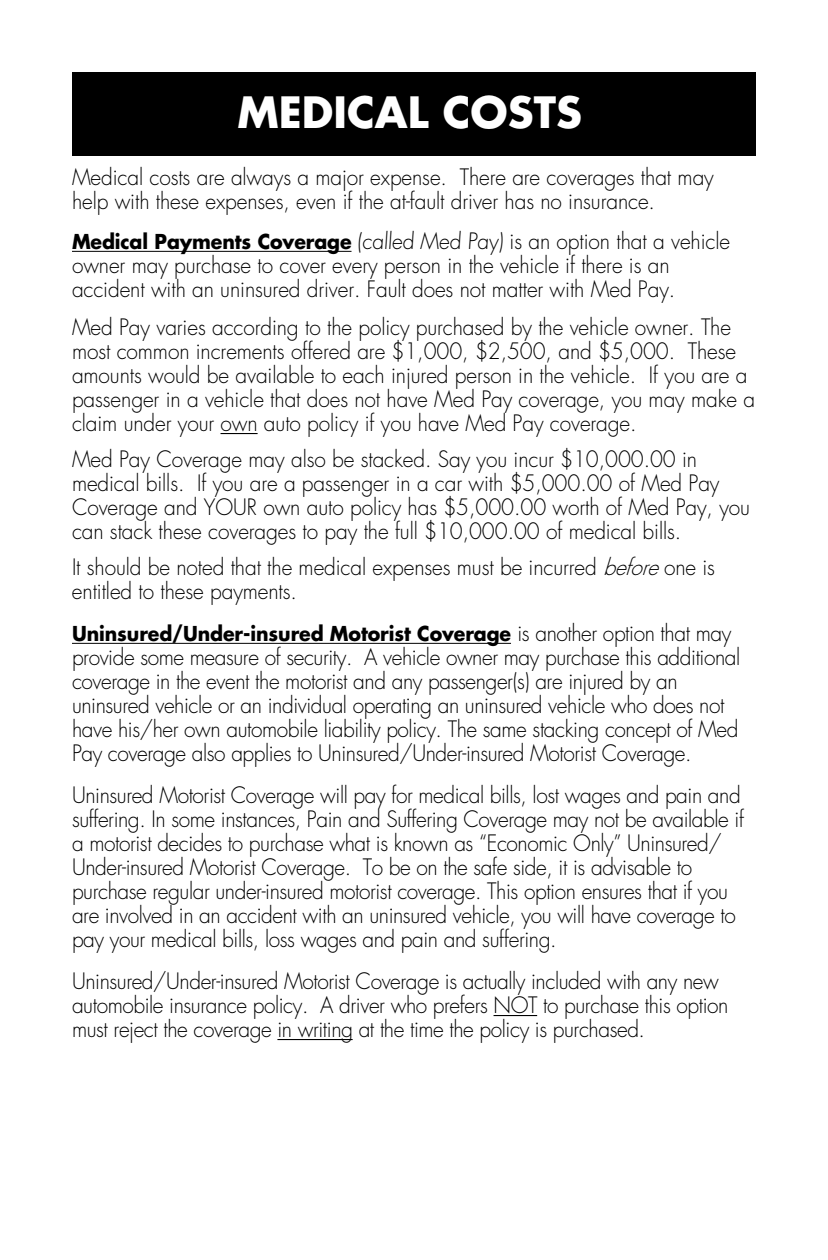
<style>
.page{position:relative;width:828px;height:1260px;background:#fff}
.page>*{position:absolute;margin:0;border:0;box-sizing:border-box;transform-origin:0 0}
.t1{font:700 42px "Futura Std";color:#fff}
.t2{font:300 22px/24px "Futura Std";letter-spacing:-.02em;color:#000;scale:.95 1}
.t3{font:700 20px "Futura Std";letter-spacing:-.005em;color:#000;scale:.95 1}
.s1{font-weight:700;font-size:20px}
.s2{font-style:italic}
.s3{font-weight:300;font-size:22px}
</style>
<div class="page">
<hr style="left:72px;top:251px;width:280px;height:1px;background:#000">
<hr style="left:221px;top:433px;width:37px;height:1px;background:#000">
<hr style="left:72px;top:643px;width:439px;height:1px;background:#000">
<hr style="left:494px;top:1015px;width:43px;height:1px;background:#000">
<hr style="left:277px;top:1039px;width:76px;height:1px;background:#000">
<div style="left:72px;top:72px;width:684px;height:83px;background:#000"></div>
<h1 class="t1" style="left:238px;top:84px;width:346px">MEDICAL COSTS</h1>
<p class="t2" style="left:72px;top:166px;width:677px">Medical costs are always a major expense. There are coverages that may help with these expenses, even if the at-fault driver has no insurance.</p>
<p class="t2" style="left:72px;top:230px;width:694px"><span class="s1">Medical Payments Coverage</span> (called Med Pay) is an option that a vehicle owner may purchase to cover every person in the vehicle if there is an accident with an uninsured driver. Fault does not matter with Med Pay.</p>
<p class="t2" style="left:72px;top:316px;width:721px">Med Pay varies according to the policy purchased by the vehicle owner. The most common increments offered are $1,000, $2,500, and $5,000. These amounts would be available to each injured person in the vehicle. If you are a passenger in a vehicle that does not have Med Pay coverage, you may make a claim under your own auto policy if you have Med Pay coverage.</p>
<p class="t2" style="left:72px;top:448px;width:715px">Med Pay Coverage may also be stacked. Say you incur $10,000.00 in medical bills. If you are a passenger in a car with $5,000.00 of Med Pay Coverage and YOUR own auto policy has $5,000.00 worth of Med Pay, you can stack these coverages to pay the full $10,000.00 of medical bills.</p>
<p class="t2" style="left:72px;top:556px;width:679px">It should be noted that the medical expenses must be incurred <span class="s2">before</span>one is entitled to these payments.</p>
<p class="t3" style="left:72px;top:621px;width:696px">Uninsured/Under-insured Motorist Coverage <span class="s3">is another option that may</span></p>
<p class="t2" style="left:72px;top:646px;width:705px">provide some measure of security. A vehicle owner may purchase this additional coverage in the event the motorist and any passenger(s) are injured by an uninsured vehicle or an individual operating an uninsured vehicle who does not have his/her own automobile liability policy. The same stacking concept of Med Pay coverage also applies to Uninsured/Under-insured Motorist Coverage.</p>
<p class="t2" style="left:72px;top:784px;width:709px">Uninsured Motorist Coverage will pay for medical bills, lost wages and pain and suffering. In some instances, Pain and Suffering Coverage may not be available if a motorist decides to purchase what is known as “Economic Only” Uninsured/ Under-insured Motorist Coverage. To be on the safe side, it is advisable to purchase regular under-insured motorist coverage. This option ensures that if you are involved in an accident with an uninsured vehicle, you will have coverage to pay your medical bills, loss wages and pain and suffering.</p>
<p class="t2" style="left:72px;top:970px;width:693px">Uninsured/Under-insured Motorist Coverage is actually included with any new automobile insurance policy. A driver who prefers NOT to purchase this option must reject the coverage in writing at the time the policy is purchased.</p>
</div>
